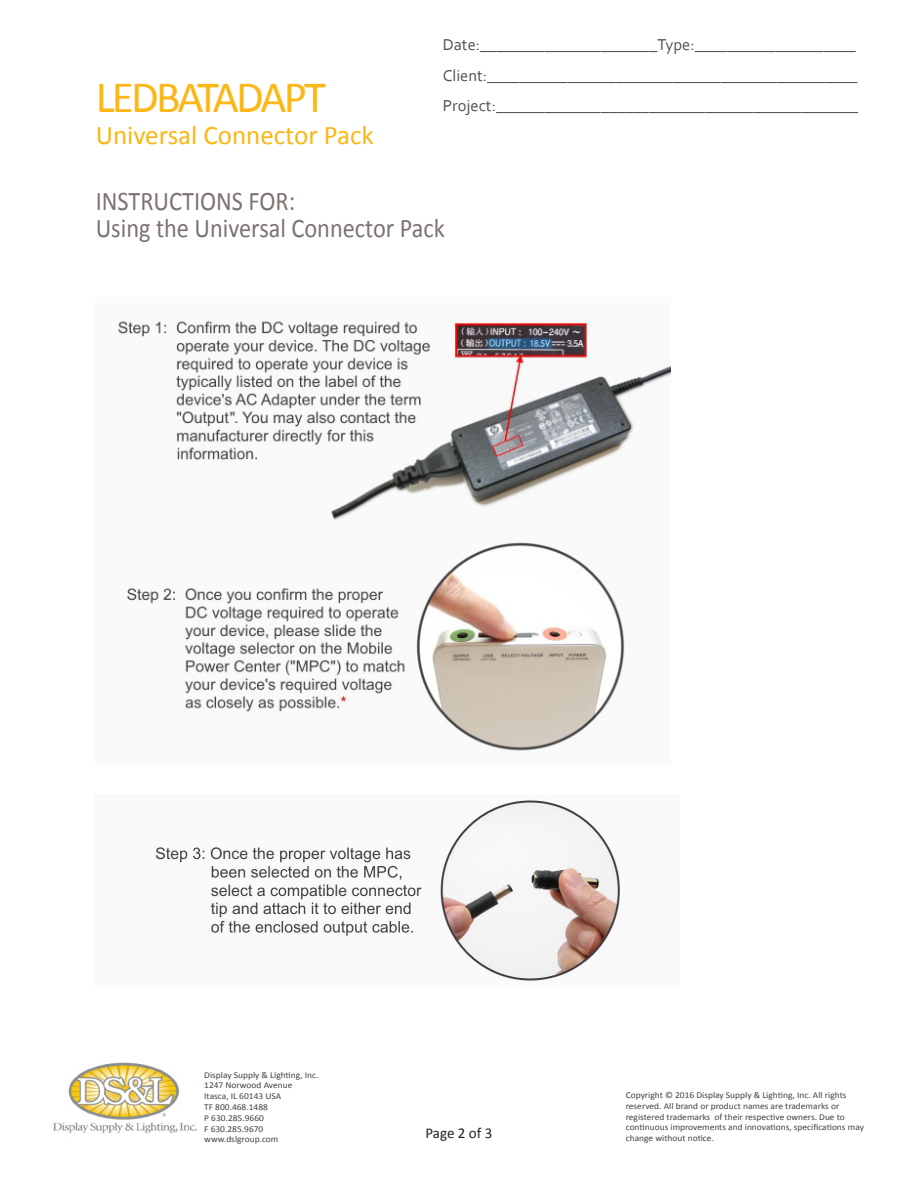
<style>
.page{position:relative;width:918px;height:1188px;background:#fff}
.page>*{position:absolute;margin:0;border:0;box-sizing:border-box;transform-origin:0 0}
.t1{font:45px "Calibri";letter-spacing:-.06em;color:#fcb615}
.t2{font:27px "Calibri";color:#7c7371;scale:.9 1}
.t3{font:27px "Calibri";color:#fcb615}
.t4{font:16.5px "Corbel";color:#4e4f50}
.t5{font:15px "Calibri";letter-spacing:-.005em;color:#231f20}
.t6{font:9px/10.8px "Calibri";color:#48403e;scale:1.05 1}
</style>
<div class="page">
<img style="left:53px;top:1062px;width:144px;height:71px">
<img style="left:118px;top:317px;width:553px;height:434px">
<img style="left:155px;top:800px;width:465px;height:181px">
<p class="t1" style="left:96px;top:69px;width:232px">LEDBATADAPT</p>
<p class="t3" style="left:96px;top:118px;width:280px">Universal Connector Pack</p>
<p class="t4" style="left:443px;top:34px;width:415px">Date:______________________Type:____________________</p>
<p class="t4" style="left:443px;top:65px;width:416px">Client:______________________________________________</p>
<p class="t4" style="left:443px;top:96px;width:417px">Project:_____________________________________________</p>
<p class="t2" style="left:96px;top:184px;width:223px">INSTRUCTIONS FOR:</p>
<p class="t2" style="left:96px;top:211px;width:389px">Using the Universal Connector Pack</p>
<p class="t6" style="left:204px;top:1069px;width:110px">Display Supply &amp; Lighting, Inc.</p>
<p class="t6" style="left:204px;top:1080px;width:86px">1247 Norwood Avenue</p>
<p class="t6" style="left:204px;top:1091px;width:75px">Itasca, IL 60143 USA</p>
<p class="t6" style="left:204px;top:1102px;width:62px">TF 800.468.1488</p>
<p class="t6" style="left:204px;top:1112px;width:58px">P 630.285.9660</p>
<p class="t6" style="left:204px;top:1123px;width:58px">F 630.285.9670</p>
<p class="t6" style="left:204px;top:1134px;width:72px">www.dslgroup.com</p>
<p class="t6" style="left:626px;top:1090px;width:228px">Copyright © 2016 Display Supply &amp; Lighting, Inc. All rights reserved. All brand or product names are trademarks or registered trademarks of their respective owners. Due to continuous improvements and innovations, specifications may</p>
<p class="t5" style="left:426px;top:1123px;width:68px">Page 2 of 3</p>
<p class="t6" style="left:626px;top:1133px;width:86px">change without notice.</p>
</div>
